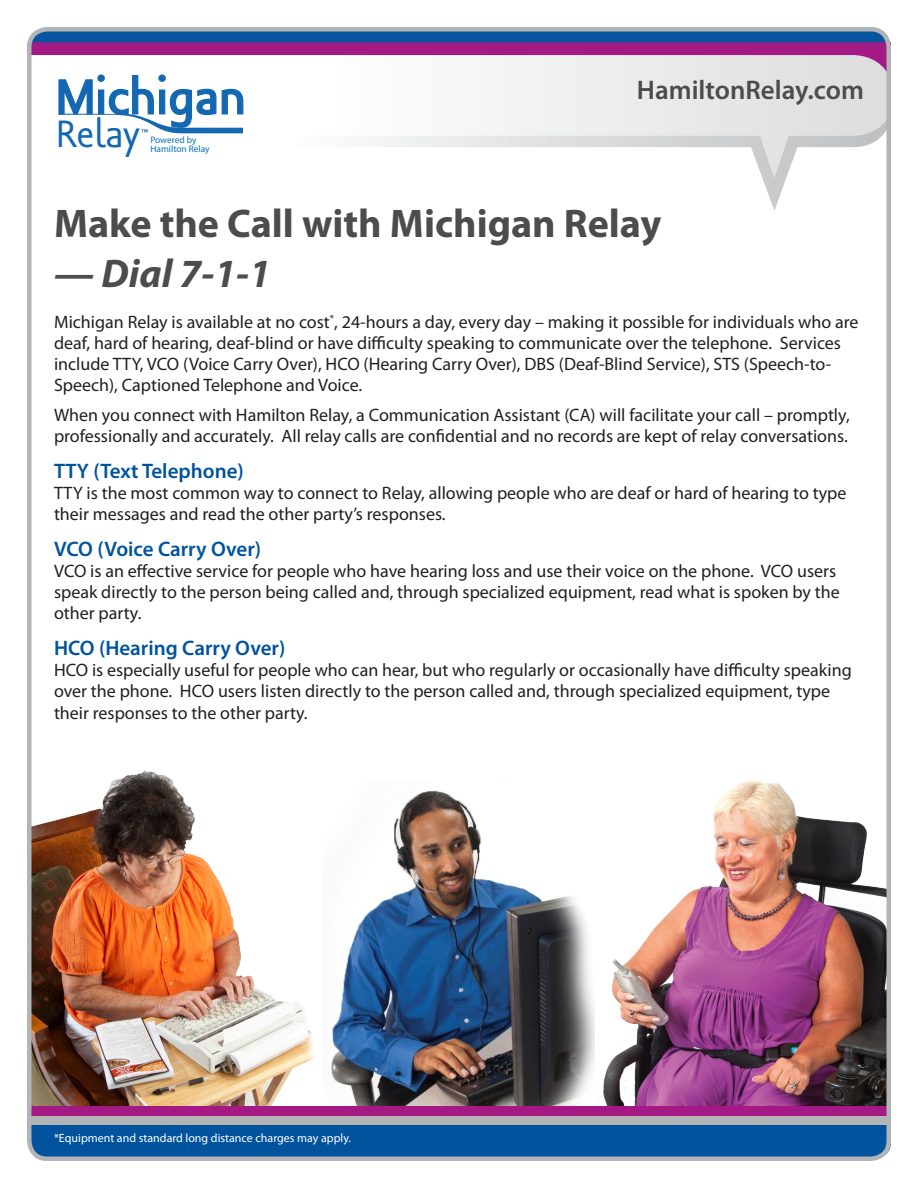
<style>
.page{position:relative;width:918px;height:1188px;background:#fff}
.page>*{position:absolute;margin:0;border:0;box-sizing:border-box;transform-origin:0 0}
.t1{font:500 50.1px "Legal LT Std";color:#1368b1}
.t2{font:700 40.2px "Myriad Pro";color:#4b4c4d}
.t3{font:italic 700 40.2px "Myriad Pro";color:#4b4c4d}
.t4{font:38.85px "Legal LT Std";letter-spacing:-.01em;color:#1368b1}
.t5{font:600 27px "Myriad Pro";color:#4b4c4d}
.Subheading{font:600 21px "Myriad Pro";color:#01539e}
.t6{font:18px/21px "Myriad Pro";color:#231f20}
.t7{font:12px "Myriad Pro";color:#fff}
.t8{font:9.45px/9.4px "Myriad Pro";color:#0871ba}
.t9{font:500 8.25px "Legal LT Std";color:#1368b1}
</style>
<div class="page">
<img style="left:331px;top:790px;width:264px;height:316px">
<img style="left:598px;top:780px;width:288px;height:326px">
<img style="left:32px;top:771px;width:283px;height:335px">
<div style="left:32px;top:1125px;width:859px;height:31px;background:#01539e"></div>
<div style="left:27px;top:1115px;width:863px;height:10px;background:#b3b4b6"></div>
<div style="left:27px;top:1106px;width:863px;height:10px;background:#a41984"></div>
<div style="left:27px;top:27px;width:864px;height:55px;background:#08549f"></div>
<svg style="left:32px;top:42px;width:854px;height:13px;background:#9d1b84"></svg>
<svg style="left:32px;top:55px;width:854px;height:79px"></svg>
<svg style="left:291px;top:111px;width:595px;height:100px"></svg>
<div style="left:27px;top:27px;width:864px;height:1134px;border:4px solid #b3b4b6;border-radius:18px"></div>
<svg style="left:58px;top:74px;width:186px;height:59px"></svg>
<p class="t1" style="left:56px;top:69px;width:192px">Michigan</p>
<p class="t5" style="left:637px;top:73px;width:229px">HamiltonRelay.com</p>
<p class="t4" style="left:56px;top:112px;width:86px">Relay</p>
<p class="t9" style="left:141px;top:128px;width:9px">™</p>
<p class="t8" style="left:150px;top:134px;width:61px">Powered by<br>Hamilton Relay</p>
<p class="t2" style="left:54px;top:197px;width:609px">Make the Call with Michigan Relay</p>
<p class="t3" style="left:54px;top:247px;width:218px">— Dial 7-1-1</p>
<p class="t6" style="left:54px;top:311px;width:806px">Michigan Relay is available at no cost<sup>*</sup>, 24-hours a day, every day – making it possible for individuals who are deaf, hard of hearing, deaf-blind or have difficulty speaking to communicate over the telephone. Services include TTY, VCO (Voice Carry Over), HCO (Hearing Carry Over), DBS (Deaf-Blind Service), STS (Speech-to-Speech), Captioned Telephone and Voice.</p>
<p class="t6" style="left:54px;top:404px;width:797px">When you connect with Hamilton Relay, a Communication Assistant (CA) will facilitate your call – promptly, professionally and accurately. All relay calls are confidential and no records are kept of relay conversations.</p>
<p class="Subheading" style="left:54px;top:458px;width:191px">TTY (Text Telephone)</p>
<p class="t6" style="left:54px;top:482px;width:794px">TTY is the most common way to connect to Relay, allowing people who are deaf or hard of hearing to type their messages and read the other party’s responses.</p>
<p class="Subheading" style="left:54px;top:536px;width:209px">VCO (Voice Carry Over)</p>
<p class="t6" style="left:54px;top:560px;width:787px">VCO is an effective service for people who have hearing loss and use their voice on the phone. VCO users speak directly to the person being called and, through specialized equipment, read what is spoken by the other party.</p>
<p class="Subheading" style="left:54px;top:635px;width:233px">HCO (Hearing Carry Over)</p>
<p class="t6" style="left:54px;top:659px;width:799px">HCO is especially useful for people who can hear, but who regularly or occasionally have difficulty speaking over the phone. HCO users listen directly to the person called and, through specialized equipment, type their responses to the other party.</p>
<p class="t7" style="left:54px;top:1130px;width:299px">*Equipment and standard long distance charges may apply.</p>
</div>
